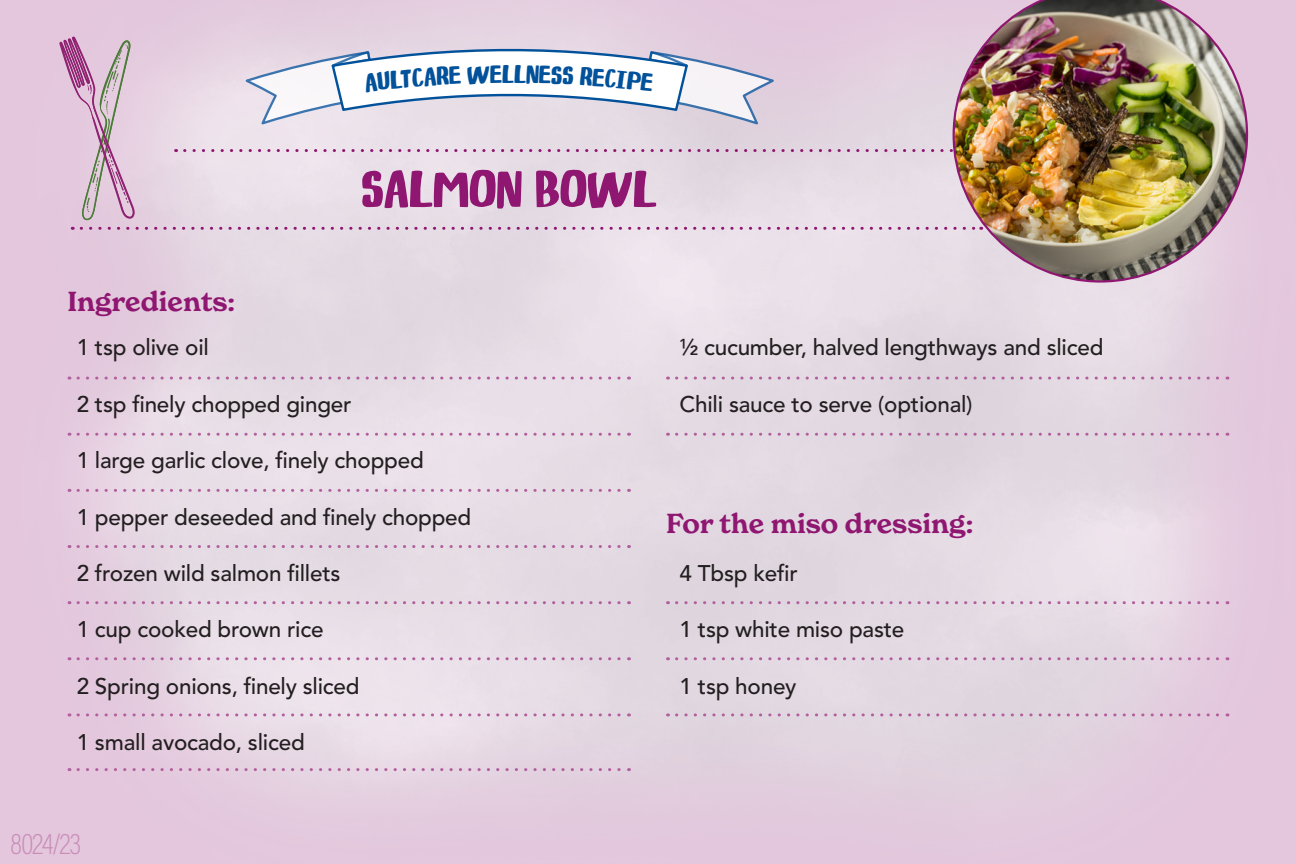
<style>
.page{position:relative;width:1296px;height:864px;background:#fff}
.page>*{position:absolute;margin:0;border:0;box-sizing:border-box;transform-origin:0 0}
.t1{font:700 51px "Recipe Daily";color:#8f1771}
.t2{font:200 30px "Acumin Pro Cond";letter-spacing:-.04em;color:#c88db9}
.t3{font:600 27px "New Spirit";color:#8f1771}
.t4{font:700 25.2px "Recipe Daily";color:#01519b}
.t5{font:500 22.5px "Avenir LT Pro";letter-spacing:-.01em;color:#231f20}
</style>
<div class="page">
<img style="left:0;top:0;width:1296px;height:864px">
<svg style="left:81px;top:227px;width:872px;height:3px;background:#d0a9c7"></svg>
<svg style="left:185px;top:149px;width:768px;height:3px;background:#cfa9c7"></svg>
<img style="left:953px;top:0;width:295px;height:283px">
<svg style="left:78px;top:377px;width:551px;height:3px;background:#d9bcd2"></svg>
<svg style="left:78px;top:433px;width:551px;height:3px;background:#dbbed4"></svg>
<svg style="left:78px;top:489px;width:551px;height:3px;background:#d9bcd3"></svg>
<svg style="left:78px;top:545px;width:551px;height:3px;background:#d7b9d0"></svg>
<svg style="left:78px;top:601px;width:551px;height:3px;background:#d7bad1"></svg>
<svg style="left:78px;top:657px;width:551px;height:3px;background:#dabcd3"></svg>
<svg style="left:78px;top:713px;width:551px;height:3px;background:#dbbdd4"></svg>
<svg style="left:78px;top:768px;width:551px;height:3px;background:#d7b3cf"></svg>
<svg style="left:677px;top:377px;width:551px;height:3px;background:#d6bad0"></svg>
<svg style="left:677px;top:433px;width:551px;height:3px;background:#d5b8cf"></svg>
<svg style="left:677px;top:601px;width:551px;height:3px;background:#d6b9d0"></svg>
<svg style="left:677px;top:657px;width:551px;height:3px;background:#d6b9d0"></svg>
<svg style="left:677px;top:713px;width:551px;height:3px;background:#d5b8cf"></svg>
<svg style="left:59px;top:37px;width:76px;height:183px;background:#d2b5c9"></svg>
<svg style="left:246px;top:45px;width:528px;height:79px"></svg>
<p class="t4" style="left:503px;top:61px;width:25px">LL</p>
<p class="t1" style="left:362px;top:162px;width:297px">SALMON BOWL</p>
<p class="t3" style="left:68px;top:284px;width:169px">Ingredients:</p>
<p class="t5" style="left:77px;top:334px;width:134px">1 tsp olive oil</p>
<p class="t5" style="left:77px;top:391px;width:276px">2 tsp finely chopped ginger</p>
<p class="t5" style="left:77px;top:447px;width:349px">1 large garlic clove, finely chopped</p>
<p class="t5" style="left:77px;top:503px;width:396px">1 pepper deseeded and finely chopped</p>
<p class="t5" style="left:77px;top:560px;width:265px">2 frozen wild salmon fillets</p>
<p class="t5" style="left:77px;top:616px;width:248px">1 cup cooked brown rice</p>
<p class="t5" style="left:77px;top:673px;width:284px">2 Spring onions, finely sliced</p>
<p class="t5" style="left:77px;top:729px;width:230px">1 small avocado, sliced</p>
<p class="t2" style="left:10px;top:825px;width:73px">8024/23</p>
<p class="t5" style="left:680px;top:334px;width:425px">½ cucumber, halved lengthways and sliced</p>
<p class="t5" style="left:680px;top:391px;width:294px">Chili sauce to serve (optional)</p>
<p class="t3" style="left:666px;top:507px;width:309px">For the miso dressing:</p>
<p class="t5" style="left:680px;top:560px;width:120px">4 Tbsp kefir</p>
<p class="t5" style="left:680px;top:616px;width:226px">1 tsp white miso paste</p>
<p class="t5" style="left:680px;top:673px;width:118px">1 tsp honey</p>
</div>
